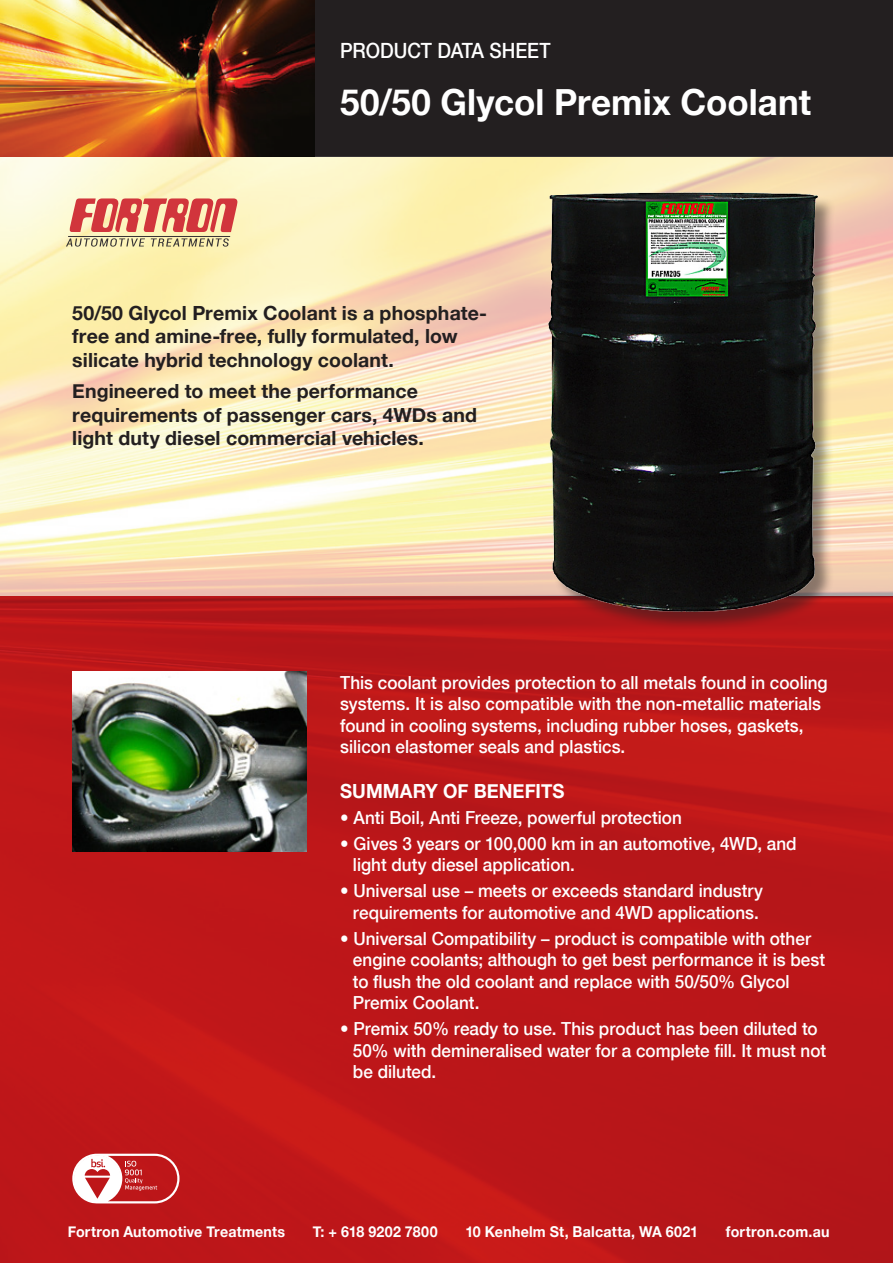
<style>
.page{position:relative;width:893px;height:1263px;background:#fff}
.page>*{position:absolute;margin:0;border:0;box-sizing:border-box;transform-origin:0 0}
.t1{font:700 36px "Helvetica Neue";color:#fff}
.t2{font:500 21px "Helvetica Neue";color:#fff;scale:.9 1}
.t3{font:700 19.5px/23.4px "Helvetica Neue";letter-spacing:.005em;color:#231f20}
.t4{font:700 19.5px "Helvetica Neue";letter-spacing:.005em;color:#fff;scale:.95 1}
.t5{font:500 18px/21.6px "Helvetica Neue";color:#fff;scale:.95 1}
.t6{font:700 15px "Helvetica Neue";letter-spacing:.015em;color:#fff;scale:.95 1}
</style>
<div class="page">
<div style="left:0;top:596px;width:893px;height:667px;background:linear-gradient(to right,#c01719,#b91719)"></div>
<div style="left:313px;top:0;width:580px;height:156px;background:#231f20"></div>
<svg style="left:0;top:157px;width:893px;height:439px;background:#f9e6bb"></svg>
<div style="left:550px;top:194px;width:287px;height:437px;background:#231f20;opacity:.5"></div>
<img style="left:548px;top:193px;width:273px;height:418px">
<img style="left:0;top:0;width:314px;height:156px">
<img style="left:72px;top:671px;width:234px;height:180px">
<svg style="left:72px;top:1154px;width:107px;height:49px"></svg>
<p class="t2" style="left:340px;top:33px;width:235px">PRODUCT DATA SHEET</p>
<p class="t1" style="left:340px;top:74px;width:472px">50/50 Glycol Premix Coolant</p>
<p class="t3" style="left:72px;top:302px;width:416px">50/50 Glycol Premix Coolant is a phosphate&shy;free and amine-free, fully formulated, low silicate hybrid technology coolant.</p>
<p class="t3" style="left:72px;top:380px;width:406px">Engineered to meet the performance requirements of passenger cars, 4WDs and light duty diesel commercial vehicles.</p>
<p class="t5" style="left:340px;top:670px;width:515px">This coolant provides protection to all metals found in cooling systems. It is also compatible with the non-metallic materials found in cooling systems, including rubber hoses, gaskets, silicon elastomer seals and plastics.</p>
<p class="t4" style="left:340px;top:776px;width:238px">SUMMARY OF BENEFITS</p>
<p class="t5" style="left:340px;top:806px;width:361px">• Anti Boil, Anti Freeze, powerful protection</p>
<p class="t5" style="left:353px;top:832px;width:469px;text-indent:-13px">• Gives 3 years or 100,000 km in an automotive, 4WD, and light duty diesel application.</p>
<p class="t5" style="left:340px;top:879px;width:447px;text-align:center">• Universal use – meets or exceeds standard industry requirements for automotive and 4WD applications.</p>
<p class="t5" style="left:353px;top:927px;width:498px;text-indent:-13px">• Universal Compatibility – product is compatible with other engine coolants; although to get best performance it is best to flush the old coolant and replace with 50/50% Glycol Premix Coolant.</p>
<p class="t5" style="left:353px;top:1017px;width:500px;text-indent:-13px">• Premix 50% ready to use. This product has been diluted to<br>50% with demineralised water for a complete fill. It must not be diluted.</p>
<p class="t6" style="left:68px;top:1220px;width:230px">Fortron Automotive Treatments</p>
<p class="t6" style="left:313px;top:1220px;width:133px">T: + 618 9202 7800</p>
<p class="t6" style="left:465px;top:1220px;width:247px">10 Kenhelm St, Balcatta, WA 6021</p>
<p class="t6" style="left:726px;top:1220px;width:111px">fortron.com.au</p>
</div>
